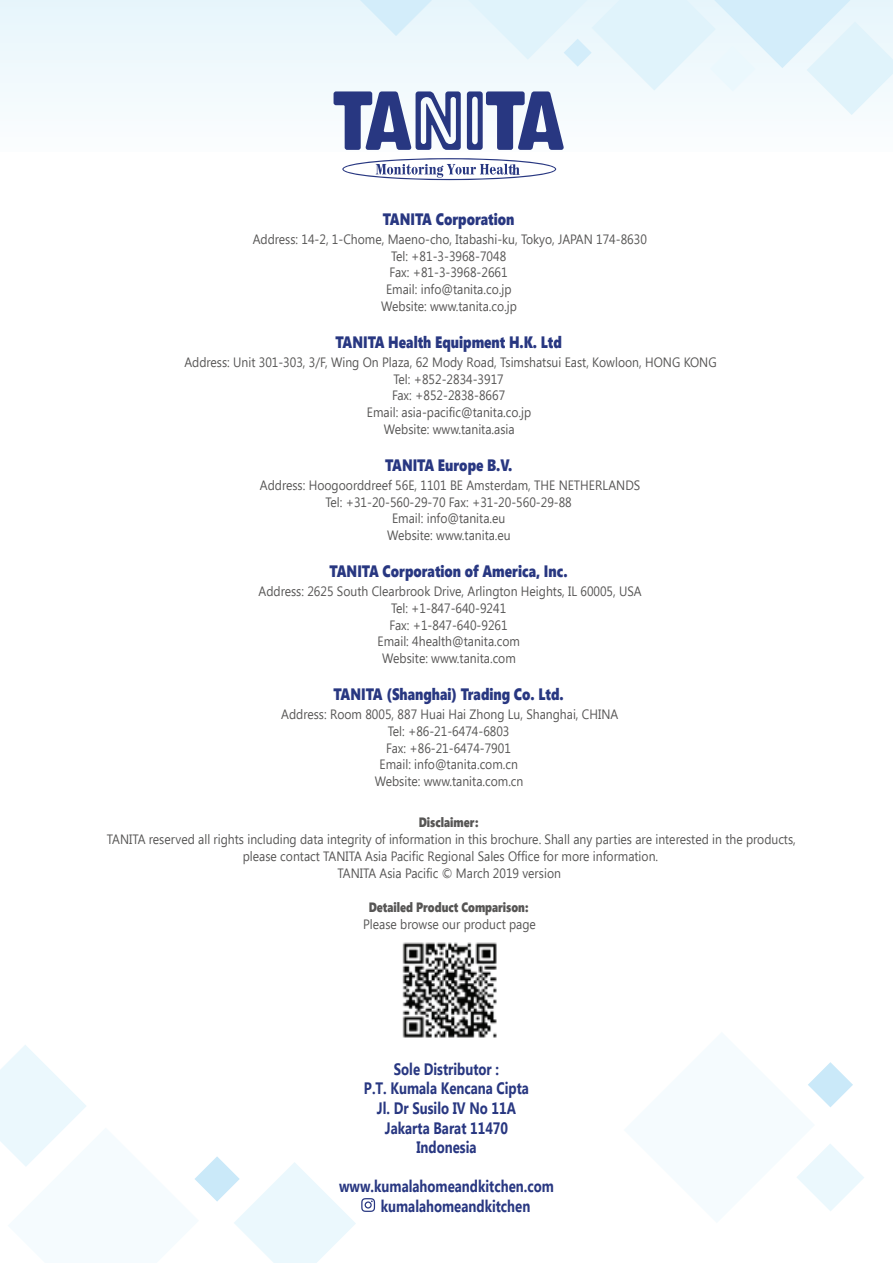
<style>
.page{position:relative;width:893px;height:1263px;background:#fff}
.page>*{position:absolute;margin:0;border:0;box-sizing:border-box;transform-origin:0 0}
.t1{font:700 16.5px/19.5px "Segoe UI";color:#283781;text-align:center;scale:.8 1}
.t2{font:16.5px "Segoe UI Black";color:#283781;scale:.8 1}
.t3{font:13.5px/17px "Segoe UI";color:#575655;text-align:center;scale:.9 1}
.t4{font:13.5px "Segoe UI Black";color:#575655;scale:.8 1}
</style>
<div class="page">
<div style="left:0;top:0;width:893px;height:152px;background:#f0f9fd"></div>
<svg style="left:360px;top:0;width:72px;height:36px"></svg>
<svg style="left:334px;top:91px;width:127px;height:59px"></svg>
<svg style="left:467px;top:0;width:426px;height:150px"></svg>
<svg style="left:342px;top:158px;width:214px;height:22px"></svg>
<img style="left:402px;top:942px;width:95px;height:96px">
<svg style="left:797px;top:1062px;width:67px;height:149px"></svg>
<svg style="left:0;top:1045px;width:375px;height:218px"></svg>
<p class="t2" style="left:383px;top:207px;width:166px">TANITA Corporation</p>
<p class="t3" style="left:253px;top:230px;width:439px">Address: 14-2, 1-Chome, Maeno-cho, Itabashi-ku, Tokyo, JAPAN 174-8630<br>Tel: +81-3-3968-7048<br>Fax: +81-3-3968-2661<br>Email: info@tanita.co.jp<br>Website: www.tanita.co.jp</p>
<p class="t2" style="left:335px;top:330px;width:285px">TANITA Health Equipment H.K. Ltd</p>
<p class="t3" style="left:184px;top:353px;width:593px">Address: Unit 301-303, 3/F, Wing On Plaza, 62 Mody Road, Tsimshatsui East, Kowloon, HONG KONG Tel: +852-2834-3917<br>Fax: +852-2838-8667<br>Email: asia-pacific@tanita.co.jp<br>Website: www.tanita.asia</p>
<p class="t2" style="left:385px;top:453px;width:160px">TANITA Europe B.V.</p>
<p class="t3" style="left:260px;top:476px;width:424px">Address: Hoogoorddreef 56E, 1101 BE Amsterdam, THE NETHERLANDS Tel: +31-20-560-29-70 Fax: +31-20-560-29-88<br>Email: info@tanita.eu<br>Website: www.tanita.eu</p>
<p class="t2" style="left:330px;top:559px;width:299px">TANITA Corporation of America, Inc.</p>
<p class="t3" style="left:259px;top:582px;width:427px">Address: 2625 South Clearbrook Drive, Arlington Heights, IL 60005, USA Tel: +1-847-640-9241<br>Fax: +1-847-640-9261<br>Email: 4health@tanita.com<br>Website: www.tanita.com</p>
<p class="t2" style="left:333px;top:682px;width:289px">TANITA (Shanghai) Trading Co. Ltd.</p>
<p class="t3" style="left:281px;top:705px;width:376px">Address: Room 8005, 887 Huai Hai Zhong Lu, Shanghai, CHINA<br>Tel: +86-21-6474-6803<br>Fax: +86-21-6474-7901<br>Email: info@tanita.com.cn<br>Website: www.tanita.com.cn</p>
<p class="t4" style="left:419px;top:813px;width:76px">Disclaimer:</p>
<p class="t3" style="left:107px;top:831px;width:767px">TANITA reserved all rights including data integrity of information in this brochure. Shall any parties are interested in the products, please contact TANITA Asia Pacific Regional Sales Office for more information.<br>TANITA Asia Pacific © March 2019 version</p>
<p class="t4" style="left:369px;top:897px;width:201px">Detailed Product Comparison:</p>
<p class="t3" style="left:363px;top:915px;width:194px">Please browse our product page</p>
<p class="t1" style="left:364px;top:1059px;width:208px">Sole Distributor :<br>P.T. Kumala Kencana Cipta<br>Jl. Dr Susilo IV No 11A<br>Jakarta Barat 11470<br>Indonesia</p>
<p class="t1" style="left:381px;top:1176px;width:218px;text-align:left;text-indent:-42px">www.kumalahomeandkitchen.com kumalahomeandkitchen</p>
</div>
